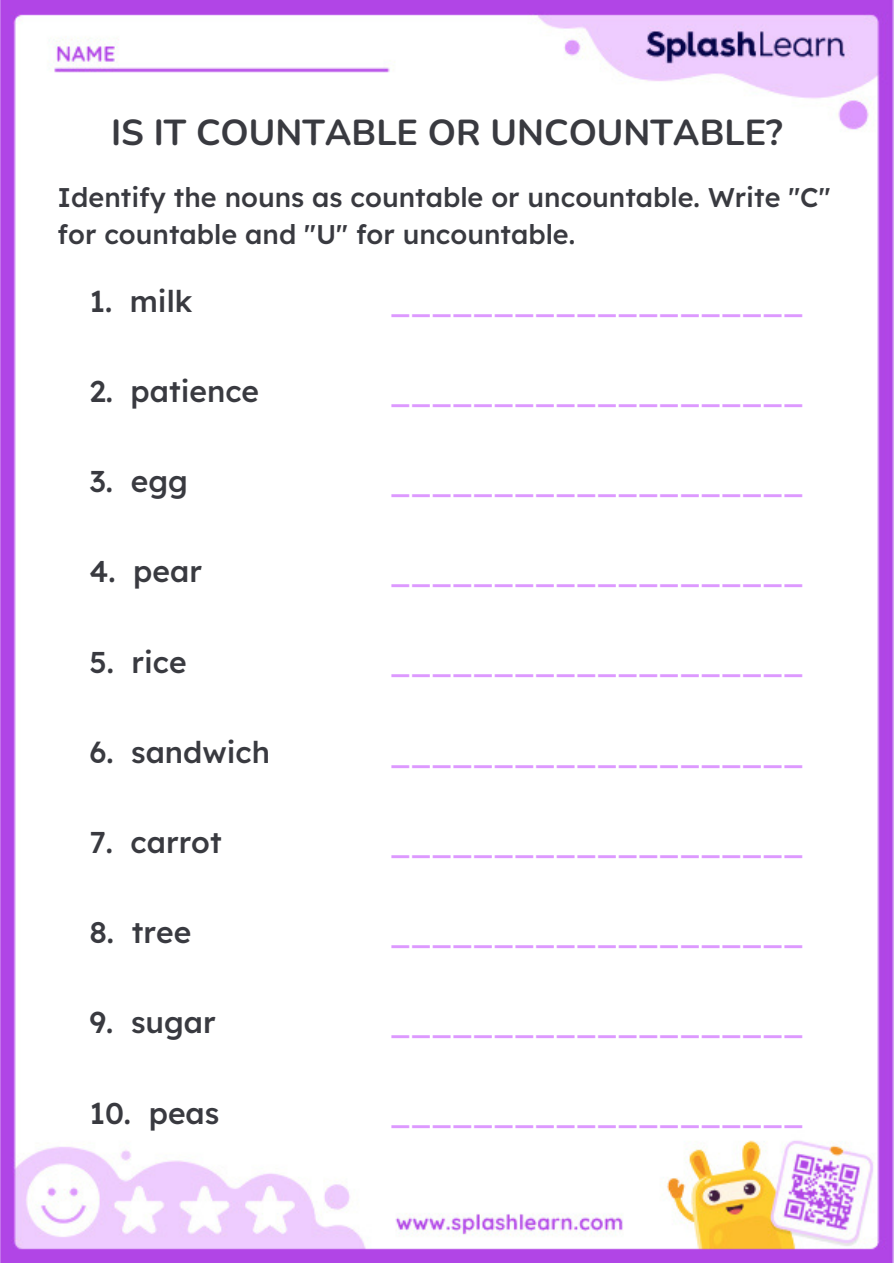
<style>
.page{position:relative;width:894px;height:1263px;background:#fff}
.page>*{position:absolute;margin:0;border:0;box-sizing:border-box;transform-origin:0 0}
.t1{font:700 36px "Nunito";color:#393a40}
.t2{font:500 30px "Lexend";color:#d9f}
.t3{font:500 30px "Lexend";color:#393a40}
.t4{font:500 27px/37.2px "Lexend";color:#393a40}
</style>
<div class="page">
<img style="left:0;top:1px;width:893px;height:1261px">
<h1 class="t1" style="left:111px;top:108px;width:673px">IS IT COUNTABLE OR UNCOUNTABLE?</h1>
<p class="t4" style="left:58px;top:178px;width:774px">Identify the nouns as countable or uncountable. Write "C" for countable and "U" for uncountable.</p>
<p class="t3" style="left:89px;top:282px;width:105px">1. milk</p>
<p class="t3" style="left:89px;top:372px;width:171px">2. patience</p>
<p class="t3" style="left:89px;top:462px;width:100px">3. egg</p>
<p class="t3" style="left:89px;top:552px;width:114px">4. pear</p>
<p class="t3" style="left:89px;top:642px;width:99px">5. rice</p>
<p class="t3" style="left:89px;top:732px;width:182px">6. sandwich</p>
<p class="t3" style="left:89px;top:822px;width:134px">7. carrot</p>
<p class="t3" style="left:89px;top:913px;width:103px">8. tree</p>
<p class="t3" style="left:89px;top:1003px;width:128px">9. sugar</p>
<p class="t3" style="left:89px;top:1093px;width:131px">10. peas</p>
<p class="t2" style="left:390px;top:282px;width:415px">____________________</p>
<p class="t2" style="left:390px;top:372px;width:415px">____________________</p>
<p class="t2" style="left:390px;top:462px;width:415px">____________________</p>
<p class="t2" style="left:390px;top:552px;width:415px">____________________</p>
<p class="t2" style="left:390px;top:642px;width:415px">____________________</p>
<p class="t2" style="left:390px;top:732px;width:415px">____________________</p>
<p class="t2" style="left:390px;top:822px;width:415px">____________________</p>
<p class="t2" style="left:390px;top:912px;width:415px">____________________</p>
<p class="t2" style="left:390px;top:1002px;width:415px">____________________</p>
<p class="t2" style="left:390px;top:1093px;width:415px">____________________</p>
</div>
